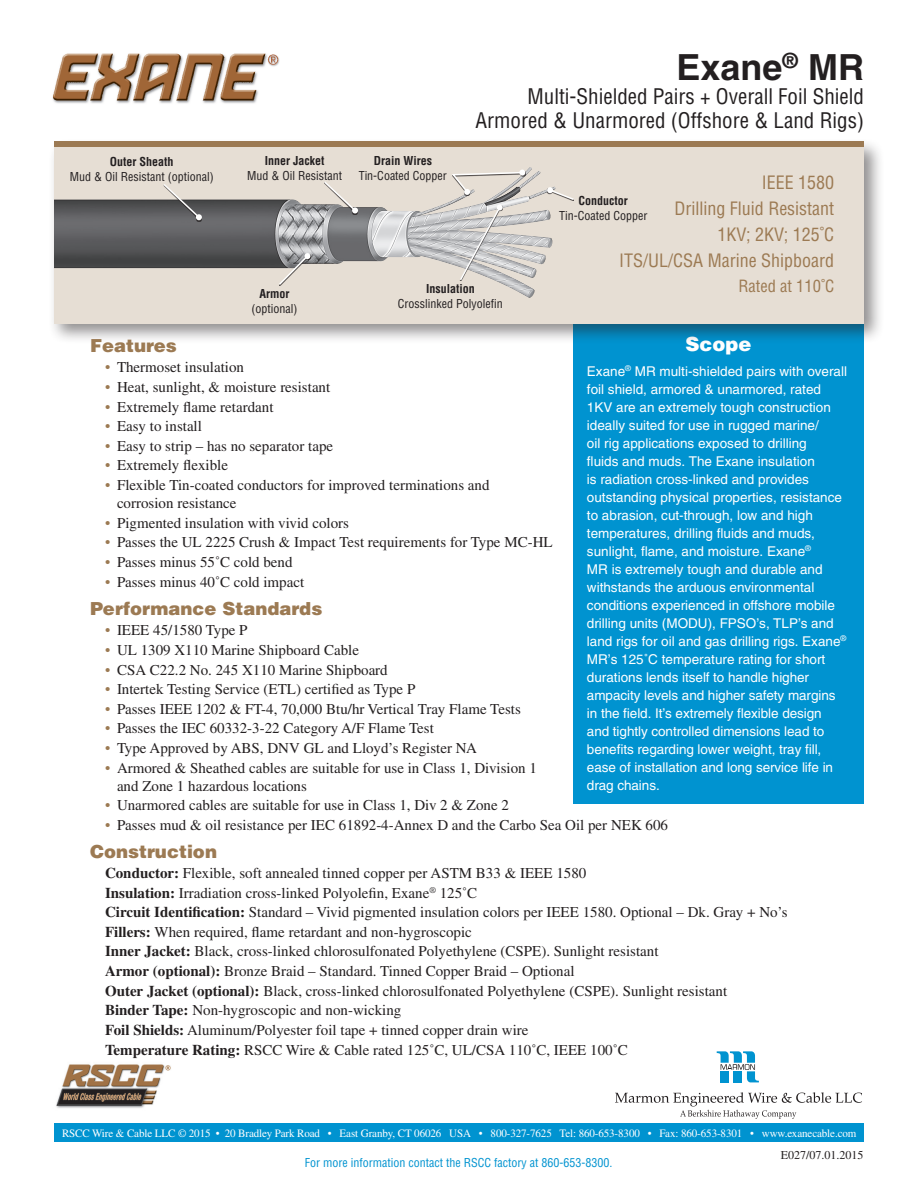
<style>
.page{position:relative;width:918px;height:1188px;background:#fff}
.page>*{position:absolute;margin:0;border:0;box-sizing:border-box;transform-origin:0 0}
.Product_title{font:700 36px "Helvetica";color:#231f20}
.Product_subtitle2{font:condensed 21px "Helvetica";color:#231f20}
.t1{font:900 19.5px "Helvetica";color:#fff}
.Specs{font:condensed 18px "Helvetica";color:#9c7a53}
.Subheads_tight_fit{font:900 18px "Helvetica";color:#9c7a53}
.Specs-2{font:condensed 16.5px "Helvetica";color:#9c7a53}
.Body_text_tight_fit{font:15px/18px "Times";color:#231f20}
.t2{font:13.5px/18px "Helvetica";color:#fff}
.Callout{font:condensed 12px/15px "Helvetica";color:#231f20;text-align:center}
.note{font:condensed 12px "Helvetica";color:#0093d0}
.Callout-2{font:700 condensed 12px "Helvetica";color:#231f20}
.t3{font:12px "Times";color:#231f20}
.t4{font:11.25px "Times";letter-spacing:-.01em;color:#fff}
.s1{font-weight:700}
.s2{color:#9c7a53}
</style>
<div class="page">
<div style="left:54px;top:1124px;width:810px;height:18px;background:#0093d0"></div>
<img style="left:56px;top:1064px;width:115px;height:44px">
<svg style="left:717px;top:1051px;width:42px;height:31px"></svg>
<svg style="left:615px;top:1092px;width:247px;height:27px"></svg>
<div style="left:573px;top:321px;width:290px;height:482px;background:#0093d0"></div>
<div style="left:48px;top:138px;width:837px;height:207px;background:#231f20;opacity:.5"></div>
<div style="left:54px;top:144px;width:810px;height:180px;background:#e6ded4"></div>
<div style="left:54px;top:141px;width:810px;height:6px;background:#9c7a53"></div>
<img style="left:52px;top:53px;width:228px;height:51px">
<img style="left:54px;top:167px;width:501px;height:131px">
<div style="left:164px;top:185px;width:38px;height:36px;background:#231f20;opacity:.75"></div>
<svg style="left:162px;top:182px;width:40px;height:38px"></svg>
<div style="left:324px;top:182px;width:34px;height:33px;background:#231f20;opacity:.75"></div>
<svg style="left:322px;top:180px;width:36px;height:33px"></svg>
<svg style="left:547px;top:187px;width:27px;height:14px"></svg>
<svg style="left:277px;top:253px;width:33px;height:33px"></svg>
<div style="left:460px;top:205px;width:43px;height:76px;background:#231f20;opacity:.75"></div>
<svg style="left:459px;top:205px;width:43px;height:77px"></svg>
<div style="left:497px;top:204px;width:6px;height:7px;background:#fff;border-radius:50%"></div>
<div style="left:452px;top:170px;width:73px;height:26px;background:#231f20;opacity:.75"></div>
<svg style="left:450px;top:170px;width:75px;height:25px"></svg>
<p class="Callout" style="left:70px;top:154px;width:145px"><span class="s1">Outer Sheath<br></span>Mud &amp; Oil Resistant (optional)</p>
<p class="Callout" style="left:247px;top:153px;width:96px"><span class="s1">Inner Jacket<br></span>Mud &amp; Oil Resistant</p>
<p class="Callout-2" style="left:259px;top:286px;width:31px">Armor</p>
<p class="Callout" style="left:251px;top:301px;width:47px">(optional)</p>
<p class="Product_title" style="left:676px;top:46px;width:189px">Exane<sup>®</sup> MR</p>
<p class="Product_subtitle2" style="left:528px;top:84px;width:338px">Multi-Shielded Pairs + Overall Foil Shield</p>
<p class="Product_subtitle2" style="left:476px;top:108px;width:390px">Armored &amp; Unarmored (Offshore &amp; Land Rigs)</p>
<p class="Callout-2" style="left:374px;top:153px;width:60px">Drain Wires</p>
<p class="Callout" style="left:359px;top:168px;width:90px">Tin-Coated Copper</p>
<p class="Callout-2" style="left:426px;top:281px;width:50px">Insulation</p>
<p class="Callout" style="left:398px;top:296px;width:106px">Crosslinked Polyolefin</p>
<p class="Specs" style="left:762px;top:172px;width:74px">IEEE 1580</p>
<p class="Specs" style="left:674px;top:197px;width:161px">Drilling Fluid Resistant</p>
<p class="Specs" style="left:717px;top:223px;width:118px">1KV; 2KV; 125˚C</p>
<p class="Specs" style="left:619px;top:249px;width:217px">ITS/UL/CSA Marine Shipboard</p>
<p class="Specs-2" style="left:739px;top:276px;width:97px">Rated at 110˚C</p>
<p class="Callout" style="left:559px;top:193px;width:90px"><span class="s1">Conductor<br></span>Tin-Coated Copper</p>
<h3 class="t1" style="left:685px;top:331px;width:68px">Scope</h3>
<p class="t2" style="left:587px;top:362px;width:262px">Exane<sup>®</sup> MR multi-shielded pairs with overall foil shield, armored &amp; unarmored, rated 1KV are an extremely tough construction ideally suited for use in rugged marine/<br>oil rig applications exposed to drilling<br>fluids and muds. The Exane insulation<br>is radiation cross-linked and provides outstanding physical properties, resistance to abrasion, cut-through, low and high temperatures, drilling fluids and muds, sunlight, flame, and moisture. Exane<sup>®<br></sup>MR is extremely tough and durable and withstands the arduous environmental conditions experienced in offshore mobile drilling units (MODU), FPSO’s, TLP’s and land rigs for oil and gas drilling rigs. Exane<sup>® </sup>MR’s 125˚C temperature rating for short durations lends itself to handle higher ampacity levels and higher safety margins in the field. It’s extremely flexible design and tightly controlled dimensions lead to benefits regarding lower weight, tray fill, ease of installation and long service life in drag chains.</p>
<p class="Subheads_tight_fit" style="left:90px;top:334px;width:88px">Features</p>
<p class="Body_text_tight_fit" style="left:105px;top:358px;width:141px"><span class="s2">•</span> Thermoset insulation</p>
<p class="Body_text_tight_fit" style="left:105px;top:378px;width:227px"><span class="s2">•</span> Heat, sunlight, &amp; moisture resistant</p>
<p class="Body_text_tight_fit" style="left:105px;top:398px;width:170px"><span class="s2">•</span> Extremely flame retardant</p>
<p class="Body_text_tight_fit" style="left:105px;top:417px;width:99px"><span class="s2">•</span> Easy to install</p>
<p class="Body_text_tight_fit" style="left:105px;top:437px;width:230px"><span class="s2">•</span> Easy to strip – has no separator tape</p>
<p class="Body_text_tight_fit" style="left:105px;top:456px;width:125px"><span class="s2">•</span> Extremely flexible</p>
<p class="Body_text_tight_fit" style="left:117px;top:476px;width:374px;text-indent:-12px"><span class="s2">•</span> Flexible Tin-coated conductors for improved terminations and corrosion resistance</p>
<p class="Body_text_tight_fit" style="left:105px;top:514px;width:246px"><span class="s2">•</span> Pigmented insulation with vivid colors</p>
<p class="Body_text_tight_fit" style="left:105px;top:533px;width:449px"><span class="s2">•</span> Passes the UL 2225 Crush &amp; Impact Test requirements for Type MC-HL</p>
<p class="Body_text_tight_fit" style="left:105px;top:553px;width:189px"><span class="s2">•</span> Passes minus 55˚C cold bend</p>
<p class="Body_text_tight_fit" style="left:105px;top:572px;width:201px"><span class="s2">•</span> Passes minus 40˚C cold impact</p>
<p class="Subheads_tight_fit" style="left:90px;top:597px;width:234px">Performance Standards</p>
<p class="Body_text_tight_fit" style="left:105px;top:621px;width:144px"><span class="s2">•</span> IEEE 45/1580 Type P</p>
<p class="Body_text_tight_fit" style="left:105px;top:641px;width:256px"><span class="s2">•</span> UL 1309 X110 Marine Shipboard Cable</p>
<p class="Body_text_tight_fit" style="left:105px;top:660px;width:284px"><span class="s2">•</span> CSA C22.2 No. 245 X110 Marine Shipboard</p>
<p class="Body_text_tight_fit" style="left:105px;top:680px;width:312px"><span class="s2">•</span> Intertek Testing Service (ETL) certified as Type P</p>
<p class="Body_text_tight_fit" style="left:105px;top:700px;width:417px"><span class="s2">•</span> Passes IEEE 1202 &amp; FT-4, 70,000 Btu/hr Vertical Tray Flame Tests</p>
<p class="Body_text_tight_fit" style="left:105px;top:719px;width:330px"><span class="s2">•</span> Passes the IEC 60332-3-22 Category A/F Flame Test</p>
<p class="Body_text_tight_fit" style="left:105px;top:739px;width:373px"><span class="s2">•</span> Type Approved by ABS, DNV GL and Lloyd’s Register NA</p>
<p class="Body_text_tight_fit" style="left:117px;top:759px;width:421px;text-indent:-12px"><span class="s2">•</span> Armored &amp; Sheathed cables are suitable for use in Class 1, Division 1 and Zone 1 hazardous locations</p>
<p class="Body_text_tight_fit" style="left:105px;top:796px;width:406px"><span class="s2">•</span> Unarmored cables are suitable for use in Class 1, Div 2 &amp; Zone 2</p>
<p class="Body_text_tight_fit" style="left:105px;top:816px;width:565px"><span class="s2">•</span> Passes mud &amp; oil resistance per IEC 61892-4-Annex D and the Carbo Sea Oil per NEK 606</p>
<p class="Subheads_tight_fit" style="left:90px;top:839px;width:129px">Construction</p>
<p class="Body_text_tight_fit" style="left:105px;top:864px;width:483px"><span class="s1">Conductor:</span> Flexible, soft annealed tinned copper per ASTM B33 &amp; IEEE 1580</p>
<p class="Body_text_tight_fit" style="left:105px;top:883px;width:374px"><span class="s1">Insulation:</span> Irradiation cross-linked Polyolefin, Exane<sup>®</sup> 125˚C</p>
<p class="Body_text_tight_fit" style="left:105px;top:903px;width:684px"><span class="s1">Circuit Identification:</span> Standard – Vivid pigmented insulation colors per IEEE 1580. Optional – Dk. Gray + No’s</p>
<p class="Body_text_tight_fit" style="left:105px;top:923px;width:368px"><span class="s1">Fillers:</span> When required, flame retardant and non-hygroscopic</p>
<p class="Body_text_tight_fit" style="left:105px;top:942px;width:555px"><span class="s1">Inner Jacket:</span> Black, cross-linked chlorosulfonated Polyethylene (CSPE). Sunlight resistant</p>
<p class="Body_text_tight_fit" style="left:105px;top:962px;width:471px"><span class="s1">Armor (optional):</span> Bronze Braid – Standard. Tinned Copper Braid – Optional</p>
<p class="Body_text_tight_fit" style="left:105px;top:982px;width:624px"><span class="s1">Outer Jacket (optional):</span> Black, cross-linked chlorosulfonated Polyethylene (CSPE). Sunlight resistant</p>
<p class="Body_text_tight_fit" style="left:105px;top:1001px;width:298px"><span class="s1">Binder Tape:</span> Non-hygroscopic and non-wicking</p>
<p class="Body_text_tight_fit" style="left:105px;top:1021px;width:425px"><span class="s1">Foil Shields:</span> Aluminum/Polyester foil tape + tinned copper drain wire</p>
<p class="Body_text_tight_fit" style="left:105px;top:1040px;width:524px"><span class="s1">Temperature Rating:</span> RSCC Wire &amp; Cable rated 125˚C, UL/CSA 110˚C, IEEE 100˚C</p>
<p class="t4" style="left:62px;top:1127px;width:796px">RSCC Wire &amp; Cable LLC © 2015 • 20 Bradley Park Road • East Granby, CT 06026 USA • 800-327-7625 Tel: 860-653-8300 • Fax: 860-653-8301 • www.exanecable.com</p>
<p class="note" style="left:305px;top:1155px;width:309px">For more information contact the RSCC factory at 860-653-8300.</p>
<p class="t3" style="left:781px;top:1148px;width:84px">E027/07.01.2015</p>
</div>
